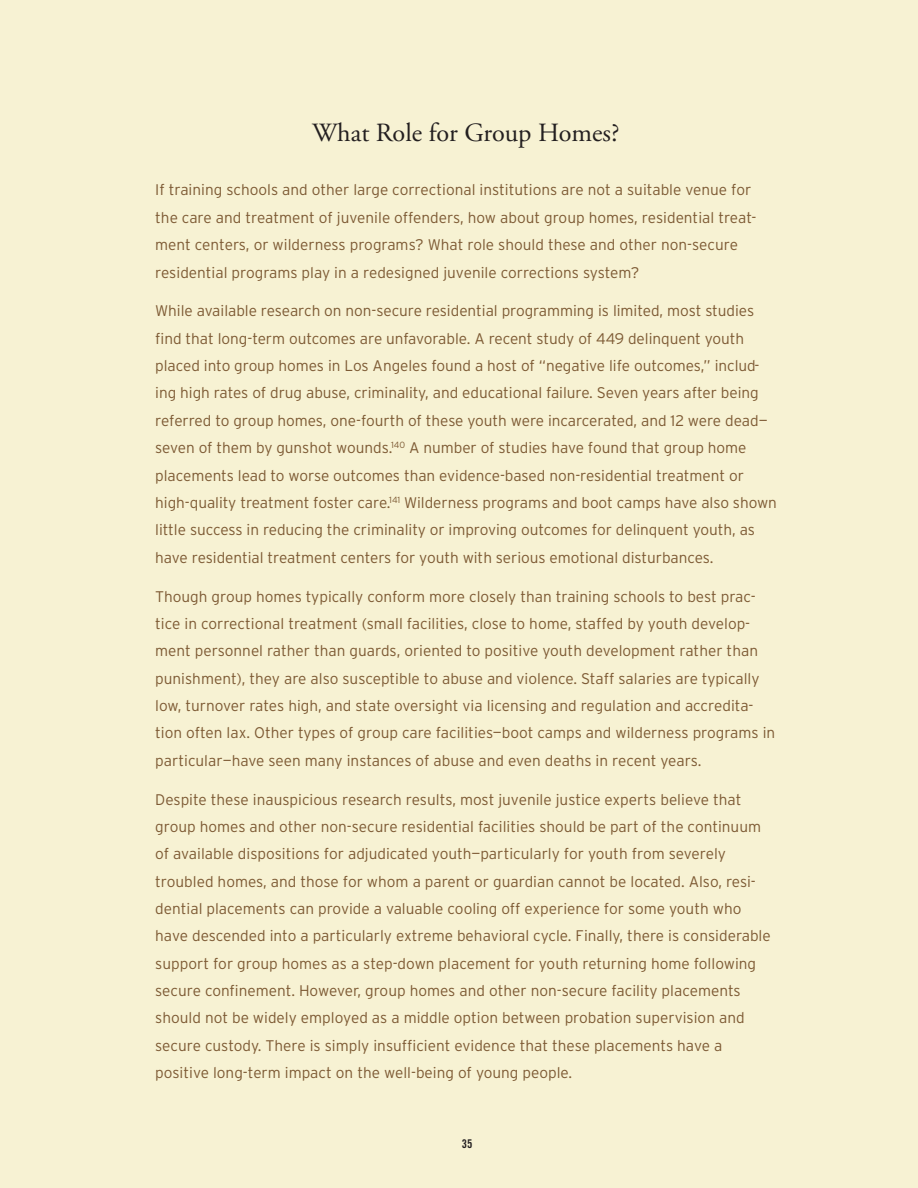
<style>
.page{position:relative;width:918px;height:1188px;background:#f7f2d3}
.page>*{position:absolute;margin:0;border:0;box-sizing:border-box;transform-origin:0 0}
.t1{font:26.25px "Adobe Garamond";color:#231f20}
.t2{font:300 15.3px/27.3px "Interstate";letter-spacing:-.005em;color:#7d5a34}
.t3{font:12px "Trade Gothic Bold Cond Twenty";color:#231f20}
</style>
<div class="page">
<h1 class="t1" style="left:312px;top:118px;width:309px">What Role for Group Homes?</h1>
<p class="t2" style="left:155px;top:176px;width:603px">If training schools and other large correctional institutions are not a suitable venue for the care and treatment of juvenile offenders, how about group homes, residential treat&shy;ment centers, or wilderness programs? What role should these and other non-secure residential programs play in a redesigned juvenile corrections system?</p>
<p class="t2" style="left:155px;top:297px;width:623px">While available research on non-secure residential programming is limited, most studies find that long-term outcomes are unfavorable. A recent study of 449 delinquent youth placed into group homes in Los Angeles found a host of “negative life outcomes,” includ&shy;ing high rates of drug abuse, criminality, and educational failure. Seven years after being referred to group homes, one-fourth of these youth were incarcerated, and 12 were dead— seven of them by gunshot wounds.<sup>140</sup> A number of studies have found that group home placements lead to worse outcomes than evidence-based non-residential treatment or high-quality treatment foster care.<sup>141</sup> Wilderness programs and boot camps have also shown little success in reducing the criminality or improving outcomes for delinquent youth, as have residential treatment centers for youth with serious emotional disturbances.</p>
<p class="t2" style="left:155px;top:582px;width:622px">Though group homes typically conform more closely than training schools to best prac&shy;tice in correctional treatment (small facilities, close to home, staffed by youth develop&shy;ment personnel rather than guards, oriented to positive youth development rather than punishment), they are also susceptible to abuse and violence. Staff salaries are typically low, turnover rates high, and state oversight via licensing and regulation and accredita&shy;tion often lax. Other types of group care facilities—boot camps and wilderness programs in particular—have seen many instances of abuse and even deaths in recent years.</p>
<p class="t2" style="left:155px;top:785px;width:617px">Despite these inauspicious research results, most juvenile justice experts believe that group homes and other non-secure residential facilities should be part of the continuum of available dispositions for adjudicated youth—particularly for youth from severely troubled homes, and those for whom a parent or guardian cannot be located. Also, resi&shy;dential placements can provide a valuable cooling off experience for some youth who have descended into a particularly extreme behavioral cycle. Finally, there is considerable support for group homes as a step-down placement for youth returning home following secure confinement. However, group homes and other non-secure facility placements should not be widely employed as a middle option between probation supervision and secure custody. There is simply insufficient evidence that these placements have a positive long-term impact on the well-being of young people.</p>
<p class="t3" style="left:462px;top:1136px;width:12px">35</p>
</div>
